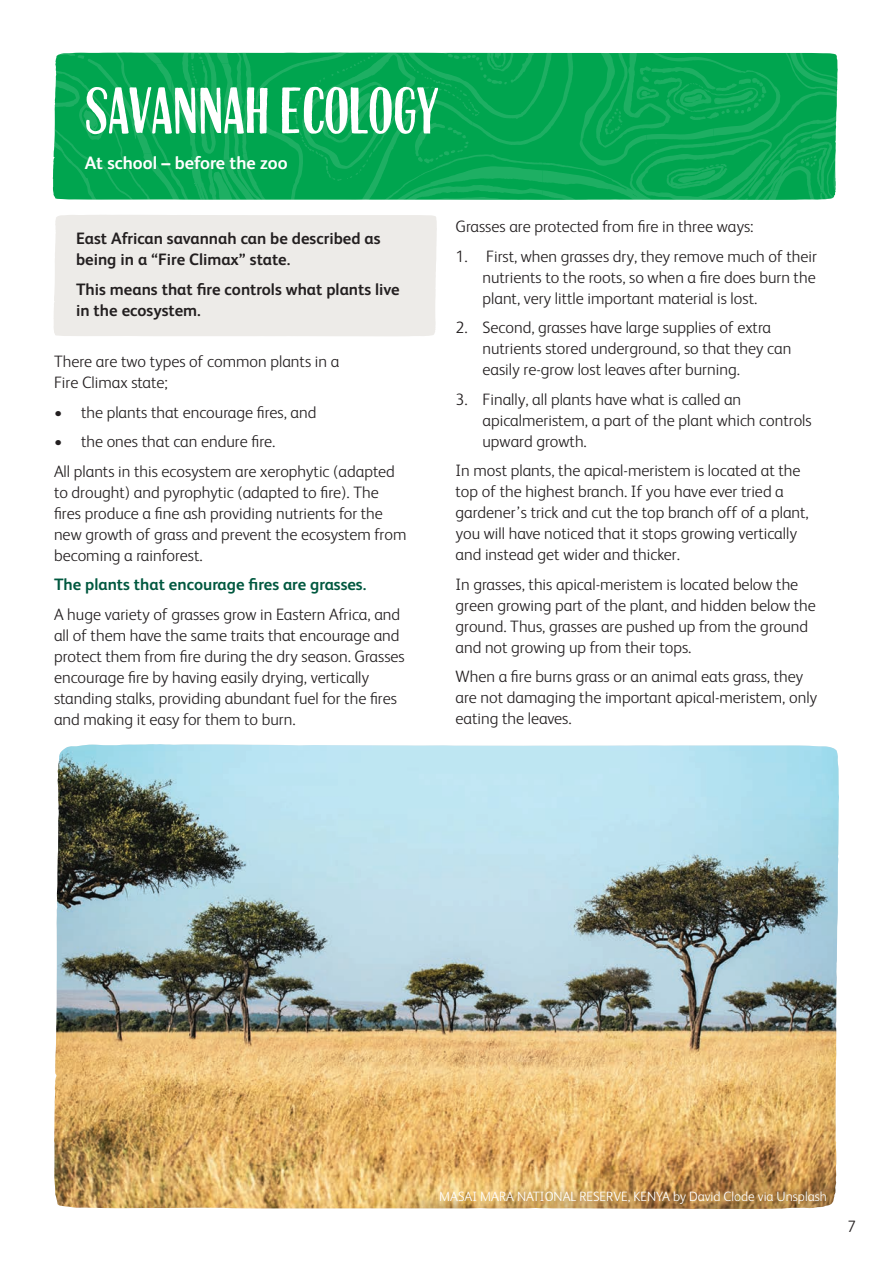
<style>
.page{position:relative;width:893px;height:1263px;background:#fff}
.page>*{position:absolute;margin:0;border:0;box-sizing:border-box;transform-origin:0 0}
.t1{font:69px "Taronga Headline";color:#fff}
.t2{font:700 18px "FS Albert";color:#fff}
.t3{font:300 16.5px/21px "FS Albert";color:#231f20}
.t4{font:700 16.5px/21px "FS Albert";color:#231f20}
.t5{font:700 16.5px "FS Albert";color:#00583f}
.t6{font:300 13.5px "FS Albert";color:#fff}
</style>
<div class="page">
<div style="left:53px;top:215px;width:384px;height:121px;background:#edebe8"></div>
<img style="left:105px;top:745px;width:734px;height:464px">
<img style="left:54px;top:744px;width:499px;height:464px">
<svg style="left:62px;top:53px;width:776px;height:147px;background:#09a855"></svg>
<svg style="left:53px;top:53px;width:285px;height:146px;background:#0aa855"></svg>
<h1 class="t1" style="left:85px;top:73px;width:355px">SAVANNAH ECOLOGY</h1>
<p class="t2" style="left:85px;top:150px;width:204px">At school – before the zoo</p>
<p class="t4" style="left:76px;top:227px;width:306px">East African savannah can be described as being in a “Fire Climax” state.</p>
<p class="t4" style="left:76px;top:278px;width:325px">This means that fire controls what plants live in the ecosystem.</p>
<p class="t3" style="left:54px;top:350px;width:287px">There are two types of common plants in a<br>Fire Climax state;</p>
<p class="t3" style="left:54px;top:401px;width:264px">• the plants that encourage fires, and</p>
<p class="t3" style="left:54px;top:426px;width:342px;line-height:29.5px">• the ones that can endure fire.<br>All plants in this ecosystem are xerophytic (adapted</p>
<p class="t3" style="left:54px;top:481px;width:354px">to drought) and pyrophytic (adapted to fire). The fires produce a fine ash providing nutrients for the new growth of grass and prevent the ecosystem from becoming a rainforest.</p>
<p class="t5" style="left:54px;top:573px;width:314px">The plants that encourage fires are grasses.</p>
<p class="t3" style="left:54px;top:603px;width:352px">A huge variety of grasses grow in Eastern Africa, and all of them have the same traits that encourage and protect them from fire during the dry season. Grasses encourage fire by having easily drying, vertically standing stalks, providing abundant fuel for the fires and making it easy for them to burn.</p>
<p class="t3" style="left:455px;top:215px;width:300px">Grasses are protected from fire in three ways:</p>
<p class="t3" style="left:482px;top:245px;width:336px;text-align:justify;text-indent:-27px">1. First, when grasses dry, they remove much of their nutrients to the roots, so when a fire does burn the plant, very little important material is lost.</p>
<p class="t3" style="left:482px;top:316px;width:310px;text-indent:-27px">2. Second, grasses have large supplies of extra nutrients stored underground, so that they can easily re-grow lost leaves after burning.</p>
<p class="t3" style="left:482px;top:388px;width:331px;text-indent:-27px">3. Finally, all plants have what is called an apicalmeristem, a part of the plant which controls upward growth.</p>
<p class="t3" style="left:455px;top:459px;width:355px">In most plants, the apical-meristem is located at the top of the highest branch. If you have ever tried a gardener’s trick and cut the top branch off of a plant, you will have noticed that it stops growing vertically and instead get wider and thicker.</p>
<p class="t3" style="left:455px;top:573px;width:362px">In grasses, this apical-meristem is located below the green growing part of the plant, and hidden below the ground. Thus, grasses are pushed up from the ground and not growing up from their tops.</p>
<p class="t3" style="left:455px;top:665px;width:363px">When a fire burns grass or an animal eats grass, they are not damaging the important apical-meristem, only eating the leaves.</p>
<p class="t6" style="left:439px;top:1187px;width:389px">MASAI MARA NATIONAL RESERVE, KENYA by David Clode via Unsplash</p>
<p class="t3" style="left:847px;top:1215px;width:10px">7</p>
</div>
